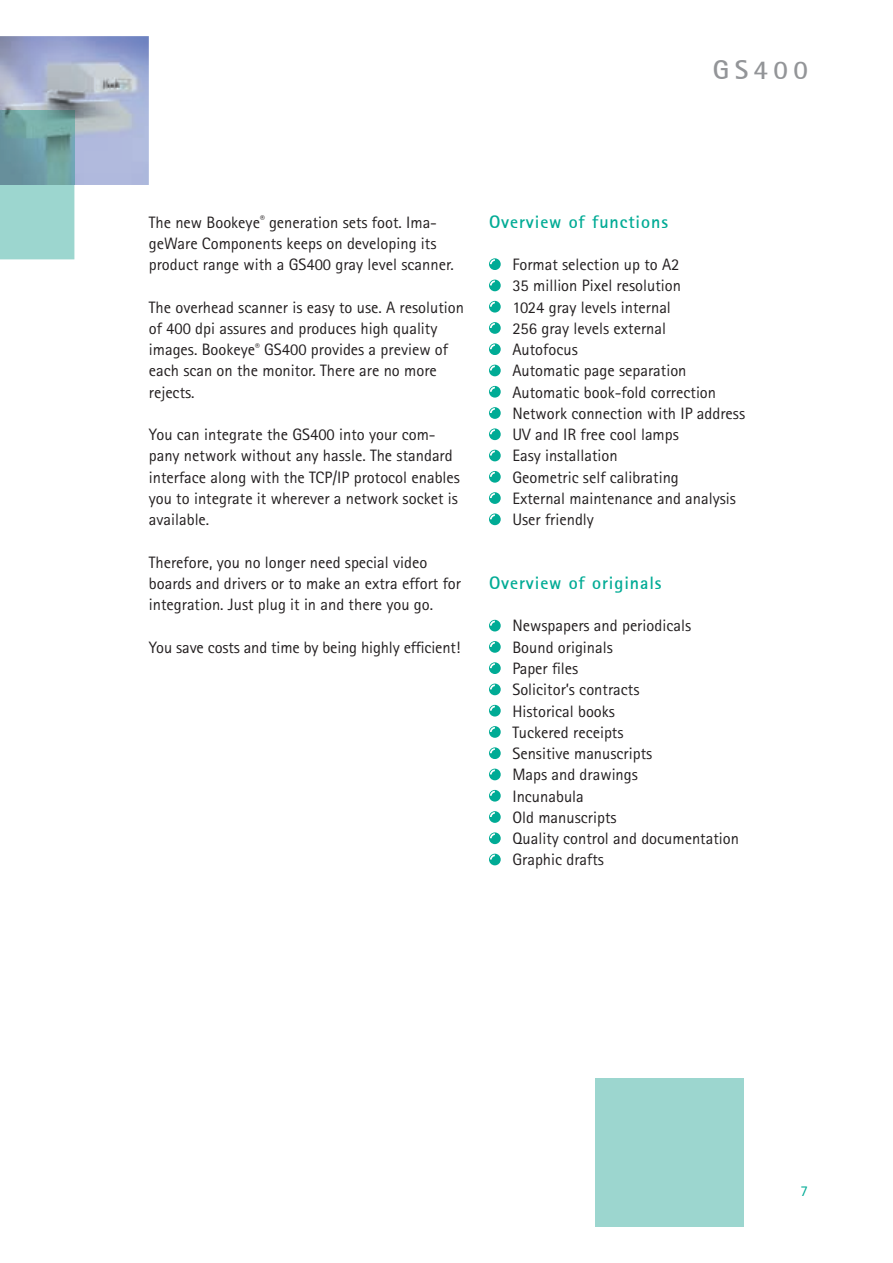
<style>
.page{position:relative;width:893px;height:1263px;background:#fff}
.page>*{position:absolute;margin:0;border:0;box-sizing:border-box;transform-origin:0 0}
.t1{font:700 27px "AT Rotis Sans Serif";letter-spacing:.2em;color:#939598}
.t2{font:700 18px "AT Rotis Sans Serif";letter-spacing:.05em;color:#00ab95}
.t3{font:16.5px/21.3px "AT Rotis Sans Serif";color:#231f20}
.t4{font:15px "AT Rotis Sans Serif";color:#00ab95}
</style>
<div class="page">
<img style="left:0;top:36px;width:149px;height:149px">
<div style="left:0;top:185px;width:74px;height:74px;background:#9cd6cf"></div>
<img style="left:0;top:111px;width:74px;height:74px">
<div style="left:595px;top:1078px;width:149px;height:149px;background:#9cd6cf"></div>
<div style="left:489px;top:258px;width:11px;height:12px;background:#00ab95;border-radius:50%"></div>
<svg style="left:490px;top:259px;width:5px;height:5px"></svg>
<div style="left:489px;top:280px;width:11px;height:11px;background:#00ab95;border-radius:50%"></div>
<svg style="left:490px;top:280px;width:5px;height:5px"></svg>
<div style="left:489px;top:301px;width:11px;height:11px;background:#00ab95;border-radius:50%"></div>
<svg style="left:490px;top:302px;width:5px;height:5px"></svg>
<div style="left:489px;top:322px;width:11px;height:12px;background:#00ab95;border-radius:50%"></div>
<svg style="left:490px;top:323px;width:5px;height:5px"></svg>
<div style="left:489px;top:343px;width:11px;height:12px;background:#00ab95;border-radius:50%"></div>
<svg style="left:490px;top:344px;width:5px;height:5px"></svg>
<div style="left:489px;top:365px;width:11px;height:11px;background:#00ab95;border-radius:50%"></div>
<svg style="left:490px;top:365px;width:5px;height:5px"></svg>
<div style="left:489px;top:386px;width:11px;height:11px;background:#00ab95;border-radius:50%"></div>
<svg style="left:490px;top:387px;width:5px;height:5px"></svg>
<div style="left:489px;top:407px;width:11px;height:12px;background:#00ab95;border-radius:50%"></div>
<svg style="left:490px;top:408px;width:5px;height:5px"></svg>
<div style="left:489px;top:428px;width:11px;height:12px;background:#00ab95;border-radius:50%"></div>
<svg style="left:490px;top:429px;width:5px;height:5px"></svg>
<div style="left:489px;top:450px;width:11px;height:11px;background:#00ab95;border-radius:50%"></div>
<svg style="left:490px;top:451px;width:5px;height:4px"></svg>
<div style="left:489px;top:471px;width:11px;height:11px;background:#00ab95;border-radius:50%"></div>
<svg style="left:490px;top:472px;width:5px;height:5px"></svg>
<div style="left:489px;top:492px;width:11px;height:12px;background:#00ab95;border-radius:50%"></div>
<svg style="left:490px;top:493px;width:5px;height:5px"></svg>
<div style="left:489px;top:513px;width:11px;height:12px;background:#00ab95;border-radius:50%"></div>
<svg style="left:490px;top:514px;width:5px;height:5px"></svg>
<div style="left:489px;top:620px;width:11px;height:11px;background:#00ab95;border-radius:50%"></div>
<svg style="left:490px;top:621px;width:5px;height:5px"></svg>
<div style="left:489px;top:641px;width:11px;height:12px;background:#00ab95;border-radius:50%"></div>
<svg style="left:490px;top:642px;width:5px;height:5px"></svg>
<div style="left:489px;top:662px;width:11px;height:12px;background:#00ab95;border-radius:50%"></div>
<svg style="left:490px;top:663px;width:5px;height:5px"></svg>
<div style="left:489px;top:684px;width:11px;height:11px;background:#00ab95;border-radius:50%"></div>
<svg style="left:490px;top:684px;width:5px;height:5px"></svg>
<div style="left:489px;top:705px;width:11px;height:11px;background:#00ab95;border-radius:50%"></div>
<svg style="left:490px;top:706px;width:5px;height:5px"></svg>
<div style="left:489px;top:726px;width:11px;height:12px;background:#00ab95;border-radius:50%"></div>
<svg style="left:490px;top:727px;width:5px;height:5px"></svg>
<div style="left:489px;top:747px;width:11px;height:12px;background:#00ab95;border-radius:50%"></div>
<svg style="left:490px;top:748px;width:5px;height:5px"></svg>
<div style="left:489px;top:769px;width:11px;height:11px;background:#00ab95;border-radius:50%"></div>
<svg style="left:490px;top:769px;width:5px;height:5px"></svg>
<div style="left:489px;top:790px;width:11px;height:11px;background:#00ab95;border-radius:50%"></div>
<svg style="left:490px;top:791px;width:5px;height:5px"></svg>
<div style="left:489px;top:811px;width:11px;height:12px;background:#00ab95;border-radius:50%"></div>
<svg style="left:490px;top:812px;width:5px;height:5px"></svg>
<div style="left:489px;top:832px;width:11px;height:12px;background:#00ab95;border-radius:50%"></div>
<svg style="left:490px;top:833px;width:5px;height:5px"></svg>
<div style="left:489px;top:854px;width:11px;height:11px;background:#00ab95;border-radius:50%"></div>
<svg style="left:490px;top:854px;width:5px;height:5px"></svg>
<h1 class="t1" style="left:713px;top:52px;width:97px">GS400</h1>
<p class="t3" style="left:149px;top:211px;width:306px">The new Bookeye<sup>®</sup> generation sets foot. Ima&shy;geWare Components keeps on developing its product range with a GS400 gray level scanner.</p>
<p class="t3" style="left:149px;top:296px;width:317px">The overhead scanner is easy to use. A resolution of 400 dpi assures and produces high quality images. Bookeye<sup>®</sup> GS400 provides a preview of each scan on the monitor. There are no more rejects.</p>
<p class="t3" style="left:149px;top:424px;width:313px">You can integrate the GS400 into your com&shy;pany network without any hassle. The standard interface along with the TCP/IP protocol enables you to integrate it wherever a network socket is available.</p>
<p class="t3" style="left:149px;top:551px;width:314px">Therefore, you no longer need special video boards and drivers or to make an extra effort for integration. Just plug it in and there you go.</p>
<p class="t3" style="left:149px;top:636px;width:313px">You save costs and time by being highly efficient!</p>
<p class="t2" style="left:489px;top:210px;width:180px">Overview of functions</p>
<p class="t3" style="left:512px;top:254px;width:234px">Format selection up to A2<br>35 million Pixel resolution<br>1024 gray levels internal<br>256 gray levels external<br>Autofocus<br>Automatic page separation<br>Automatic book-fold correction<br>Network connection with IP address<br>UV and IR free cool lamps<br>Easy installation<br>Geometric self calibrating<br>External maintenance and analysis<br>User friendly</p>
<p class="t2" style="left:489px;top:571px;width:174px">Overview of originals</p>
<p class="t3" style="left:512px;top:615px;width:228px">Newspapers and periodicals<br>Bound originals<br>Paper files<br>Solicitor’s contracts<br>Historical books<br>Tuckered receipts<br>Sensitive manuscripts<br>Maps and drawings<br>Incunabula<br>Old manuscripts<br>Quality control and documentation<br>Graphic drafts</p>
<p class="t4" style="left:800px;top:1182px;width:9px">7</p>
</div>
